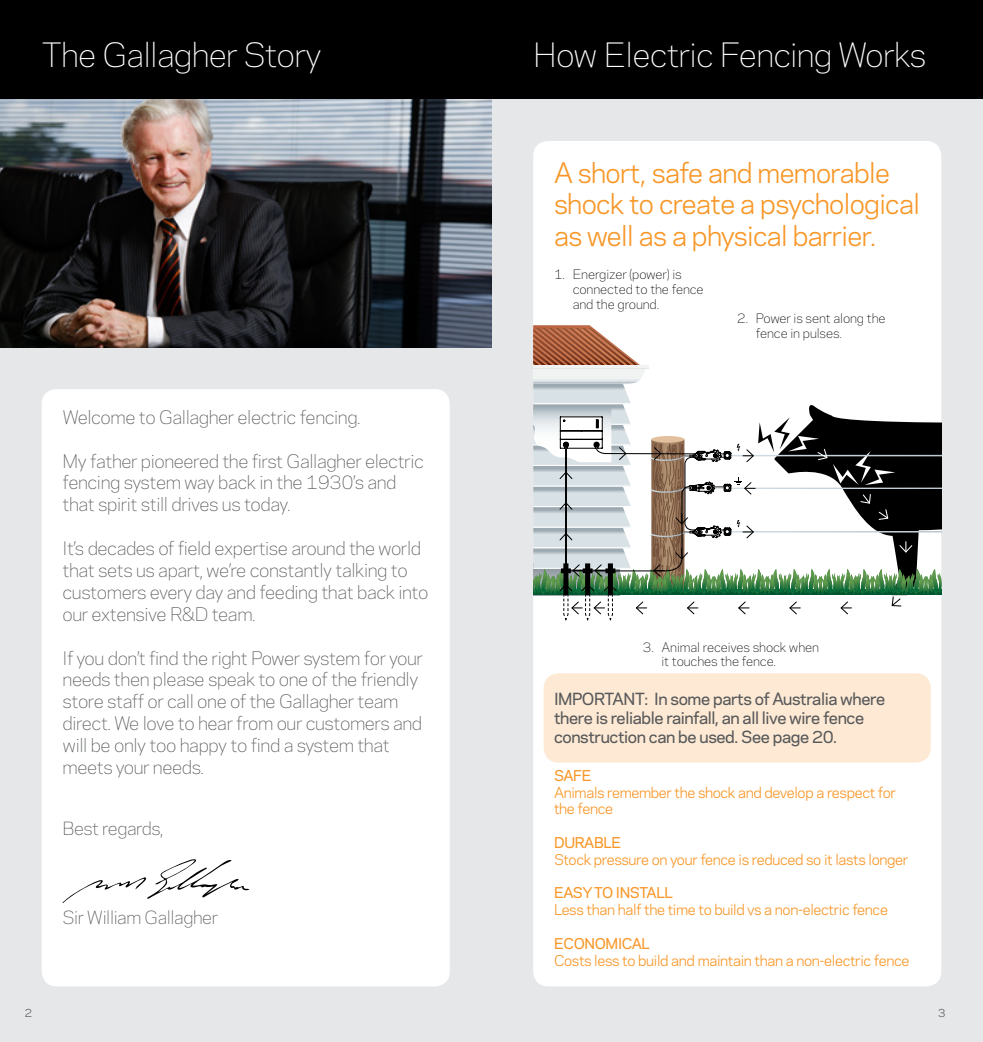
<style>
.page{position:relative;width:983px;height:1042px;background:#fff}
.page>*{position:absolute;margin:0;border:0;box-sizing:border-box;transform-origin:0 0}
.t1{font:300 31.5px "Galaxie Polaris";letter-spacing:-.025em;color:#fff}
.t2{font:26.25px/31.5px "Galaxie Polaris";letter-spacing:-.025em;color:#f89728}
.t3{font:300 17.5px/21.9px "Galaxie Polaris";letter-spacing:-.025em;color:#58595b}
.t4{font:300 17.15px "Galaxie Polaris";letter-spacing:-.025em;color:#58595b}
.t5{font:500 15.75px/18.9px "Galaxie Polaris";letter-spacing:-.025em;color:#58595b}
.t6{font:14px/16.8px "Galaxie Polaris";letter-spacing:-.025em;color:#f89728}
.t7{font:500 14px "Galaxie Polaris";letter-spacing:-.025em;color:#f89728}
.t8{font:300 12.25px/14.7px "Galaxie Polaris";letter-spacing:-.01em;color:#000}
.t9{font:10.5px "Galaxie Polaris";color:#58595b}
</style>
<div class="page">
<div style="left:0;top:0;width:982px;height:99px;background:#000"></div>
<div style="left:0;top:99px;width:982px;height:943px;background:#e6e7e8"></div>
<div style="left:533px;top:141px;width:408px;height:845px;background:#fff;border-radius:15px"></div>
<div style="left:42px;top:389px;width:407px;height:597px;background:#fff;border-radius:15px"></div>
<div style="left:543px;top:673px;width:387px;height:89px;background:#feead4;border-radius:15px"></div>
<img style="left:0;top:99px;width:491px;height:248px">
<svg style="left:533px;top:325px;width:408px;height:296px"></svg>
<svg style="left:62px;top:859px;width:187px;height:44px"></svg>
<h1 class="t1" style="left:42px;top:31px;width:281px">The Gallagher Story</h1>
<p class="t3" style="left:63px;top:405px;width:299px">Welcome to Gallagher electric fencing.</p>
<p class="t3" style="left:63px;top:449px;width:363px">My father pioneered the first Gallagher electric fencing system way back in the 1930’s and that spirit still drives us today.</p>
<p class="t3" style="left:63px;top:536px;width:367px">It’s decades of field expertise around the world that sets us apart, we’re constantly talking to customers every day and feeding that back into our extensive R&amp;D team.</p>
<p class="t3" style="left:63px;top:646px;width:362px">If you don’t find the right Power system for your needs then please speak to one of the friendly store staff or call one of the Gallagher team direct. We love to hear from our customers and will be only too happy to find a system that meets your needs.</p>
<p class="t4" style="left:63px;top:816px;width:102px">Best regards,</p>
<p class="t4" style="left:63px;top:904px;width:157px">Sir William Gallagher</p>
<h1 class="t1" style="left:533px;top:31px;width:394px">How Electric Fencing Works</h1>
<h2 class="t2" style="left:554px;top:155px;width:367px">A short, safe and memorable shock to create a psychological as well as a physical barrier.</h2>
<p class="t8" style="left:572px;top:266px;width:132px;text-indent:-19px">1. Energizer (power) is connected to the fence and the ground.</p>
<p class="t8" style="left:755px;top:311px;width:131px;text-indent:-19px">2. Power is sent along the fence in pulses.</p>
<p class="t8" style="left:661px;top:639px;width:159px;text-indent:-19px">3. Animal receives shock when it touches the fence.</p>
<p class="t5" style="left:554px;top:689px;width:332px">IMPORTANT: In some parts of Australia where there is reliable rainfall, an all live wire fence construction can be used. See page 20.</p>
<p class="t7" style="left:554px;top:765px;width:39px">SAFE</p>
<p class="t6" style="left:554px;top:783px;width:343px">Animals remember the shock and develop a respect for the fence</p>
<p class="t7" style="left:554px;top:832px;width:69px">DURABLE</p>
<p class="t6" style="left:554px;top:850px;width:355px">Stock pressure on your fence is reduced so it lasts longer</p>
<p class="t7" style="left:554px;top:882px;width:120px">EASY TO INSTALL</p>
<p class="t6" style="left:554px;top:900px;width:335px">Less than half the time to build vs a non-electric fence</p>
<p class="t7" style="left:554px;top:933px;width:97px">ECONOMICAL</p>
<p class="t6" style="left:554px;top:951px;width:357px">Costs less to build and maintain than a non-electric fence</p>
<p class="t9" style="left:25px;top:1005px;width:9px">2</p>
<p class="t9" style="left:938px;top:1005px;width:9px">3</p>
</div>
